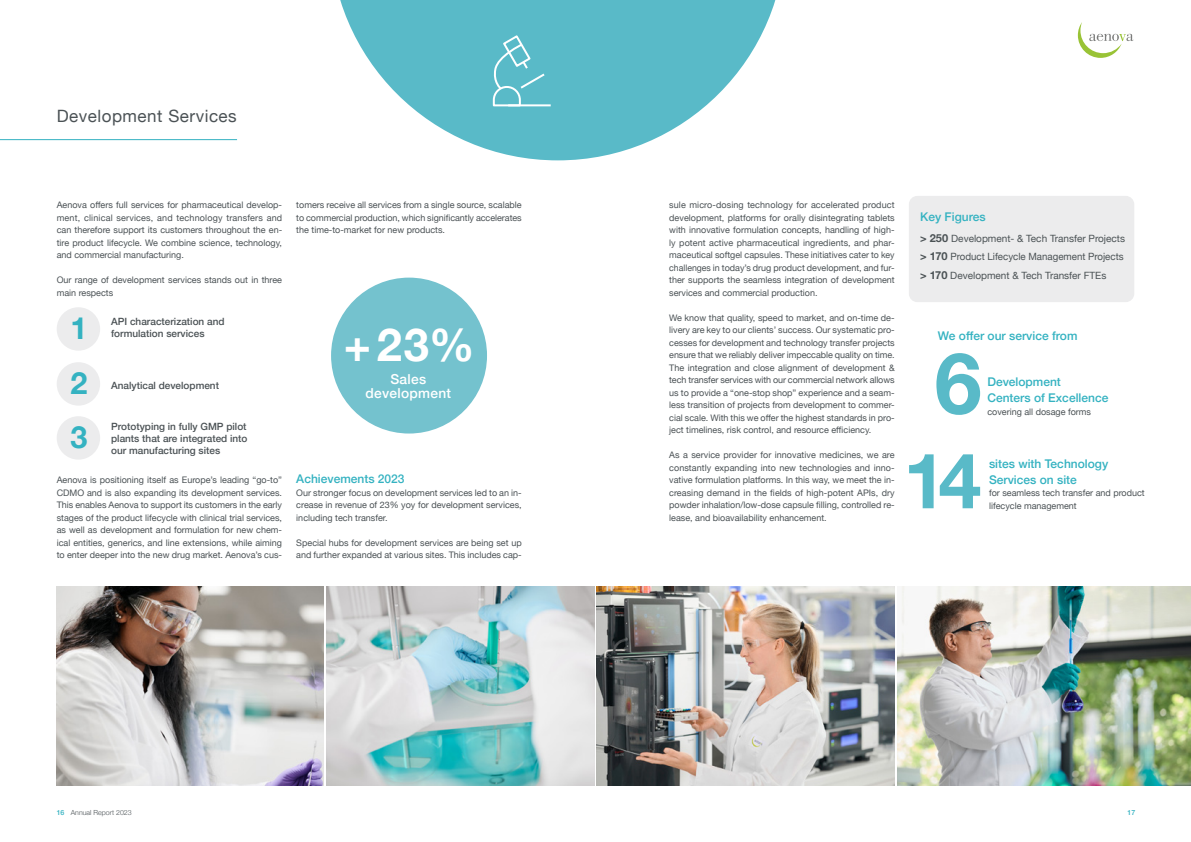
<style>
.page{position:relative;width:1191px;height:842px;background:#fff}
.page>*{position:absolute;margin:0;border:0;box-sizing:border-box;transform-origin:0 0}
.t1{font:700 85px "Helvetica Neue";color:#59bac8}
.t2{font:700 77px "Helvetica Neue";color:#59bac8}
.t3{font:700 45.4px "Helvetica Neue";color:#fff}
.t4{font:700 30.5px/54.5px "Helvetica Neue";color:#34b2c1;text-align:justify}
.t5{font:17px "Helvetica Neue";letter-spacing:.03em;color:#4b5255}
.t6{font:500 13.8px/14.7px "Helvetica Neue";letter-spacing:.02em;color:#fff;text-align:center}
.t7{font:500 12px/16px "Helvetica Neue";color:#34b2c1}
.t8{font:500 10px/12px "Helvetica Neue";color:#4b5255}
.t9{font:10px/18.7px "Helvetica Neue";color:#4b5255}
.t10{font:9px/12.5px "Helvetica Neue";color:#4b5255;text-align:justify}
.t11{font:300 7px "Helvetica Neue";color:#4b5255}
.t12{font:500 7px "Helvetica Neue";color:#34b2c1}
.s1{font-weight:700;font-size:11px}
.s2{font-weight:500;color:#34b2c1}
</style>
<div class="page">
<svg style="left:1077px;top:22px;width:56px;height:36px"></svg>
<svg style="left:340px;top:0;width:436px;height:160px;fill:#59bac8"></svg>
<img style="left:597px;top:587px;width:297px;height:198px">
<img style="left:897px;top:587px;width:294px;height:198px">
<img style="left:57px;top:587px;width:266px;height:198px">
<svg style="left:492px;top:34px;width:61px;height:73px"></svg>
<div style="left:909px;top:196px;width:225px;height:106px;background:#ececed;border-radius:9px"></div>
<div style="left:57px;top:307px;width:43px;height:44px;background:#ececed;border-radius:50%"></div>
<div style="left:57px;top:362px;width:43px;height:44px;background:#ececed;border-radius:50%"></div>
<div style="left:57px;top:416px;width:43px;height:44px;background:#ececed;border-radius:50%"></div>
<hr style="left:0;top:139px;width:237px;height:1px;background:#34b2c1">
<div style="left:331px;top:278px;width:156px;height:155px;background:#74c2ce;border-radius:50%"></div>
<img style="left:326px;top:587px;width:268px;height:198px">
<h3 class="t5" style="left:57px;top:104px;width:182px">Development Services</h3>
<p class="t10" style="left:57px;top:199px;width:227px">Aenova offers full services for pharmaceutical develop&shy;ment, clinical services, and technology transfers and can therefore support its customers throughout the en&shy;tire product lifecycle. We combine science, technology, and commercial manufacturing.</p>
<p class="t10" style="left:57px;top:274px;width:227px">Our range of development services stands out in three main respects</p>
<p class="t10" style="left:296px;top:199px;width:227px">tomers receive all services from a single source, scalable to commercial production, which significantly accelerates the time-to-market for new products.</p>
<p class="t10" style="left:669px;top:199px;width:227px">sule micro-dosing technology for accelerated product development, platforms for orally disintegrating tablets with innovative formulation concepts, handling of high&shy;ly potent active pharmaceutical ingredients, and phar&shy;maceutical softgel capsules. These initiatives cater to key challenges in today’s drug product development, and fur&shy;ther supports the seamless integration of development services and commercial production.</p>
<p class="t10" style="left:669px;top:312px;width:227px">We know that quality, speed to market, and on-time de&shy;livery are key to our clients’ success. Our systematic pro&shy;cesses for development and technology transfer projects ensure that we reliably deliver impeccable quality on time.<br>The integration and close alignment of development &amp; tech transfer services with our commercial network allows us to provide a “one-stop shop” experience and a seam&shy;less transition of projects from development to commer&shy;cial scale. With this we offer the highest standards in pro&shy;ject timelines, risk control, and resource efficiency.</p>
<p class="t10" style="left:669px;top:449px;width:227px">As a service provider for innovative medicines, we are constantly expanding into new technologies and inno&shy;vative formulation platforms. In this way, we meet the in&shy;creasing demand in the fields of high-potent APIs, dry powder inhalation/low-dose capsule filling, controlled re&shy;lease, and bioavailability enhancement.</p>
<h3 class="t4" style="left:71px;top:302px;width:18px">1<br>2<br>3</h3>
<p class="t8" style="left:111px;top:315px;width:115px">API characterization and formulation services</p>
<h3 class="t3" style="left:344px;top:310px;width:132px">+23%</h3>
<h3 class="t6" style="left:365px;top:370px;width:87px">Sales development</h3>
<p class="t8" style="left:111px;top:378px;width:109px">Analytical development</p>
<p class="t8" style="left:111px;top:420px;width:138px;text-align:justify">Prototyping in fully GMP pilot plants that are integrated into our manufacturing sites</p>
<p class="t10" style="left:57px;top:474px;width:227px">Aenova is positioning itself as Europe’s leading “go-to” CDMO and is also expanding its development services.<br>This enables Aenova to support its customers in the early stages of the product lifecycle with clinical trial services, as well as development and formulation for new chem&shy;ical entities, generics, and line extensions, while aiming to enter deeper into the new drug market. Aenova’s cus-</p>
<h3 class="t7" style="left:296px;top:470px;width:110px">Achievements 2023</h3>
<p class="t10" style="left:296px;top:487px;width:227px">Our stronger focus on development services led to an in&shy;crease in revenue of 23% yoy for development services, including tech transfer.</p>
<p class="t10" style="left:296px;top:537px;width:227px">Special hubs for development services are being set up and further expanded at various sites. This includes cap-</p>
<h3 class="t7" style="left:920px;top:208px;width:67px">Key Figures</h3>
<p class="t9" style="left:920px;top:229px;width:206px"><span class="s1">&gt; 250</span> Development- &amp; Tech Transfer Projects <span class="s1">&gt; 170</span> Product Lifecycle Management Projects <span class="s1">&gt; 170</span> Development &amp; Tech Transfer FTEs</p>
<h3 class="t7" style="left:937px;top:326px;width:141px">We offer our service from</h3>
<h1 class="t1" style="left:934px;top:317px;width:49px">6</h1>
<h3 class="t7" style="left:987px;top:373px;width:122px">Development<br>Centers of Excellence</h3>
<p class="t10" style="left:987px;top:406px;width:105px">covering all dosage forms</p>
<h2 class="t2" style="left:903px;top:420px;width:79px">14</h2>
<h3 class="t7" style="left:989px;top:454px;width:121px">sites with Technology<br>Services on site</h3>
<p class="t10" style="left:989px;top:487px;width:157px">for seamless tech transfer and product lifecycle management</p>
<p class="t11" style="left:57px;top:806px;width:77px"><span class="s2">16</span> Annual Report 2023</p>
<p class="t12" style="left:1127px;top:806px;width:9px">17</p>
</div>
